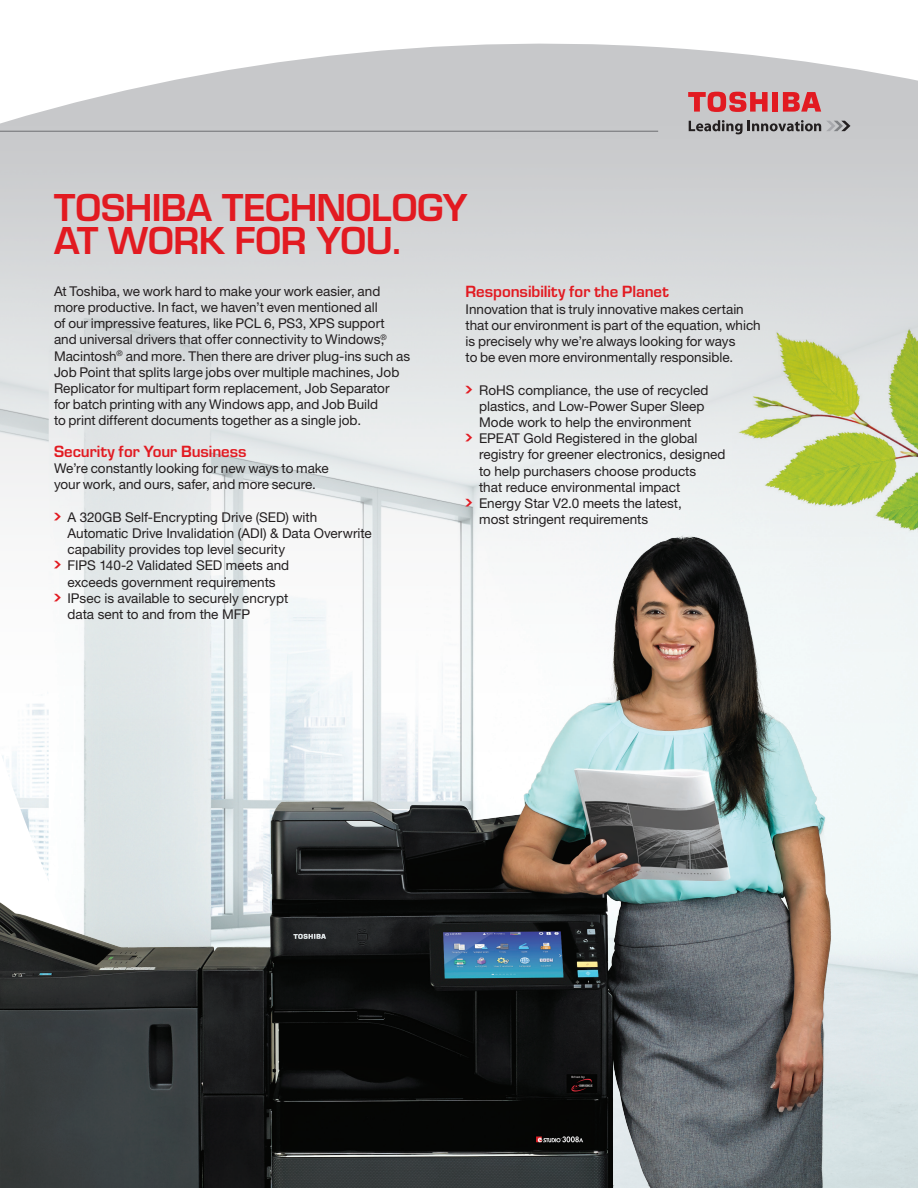
<style>
.page{position:relative;width:918px;height:1188px;background:#fff}
.page>*{position:absolute;margin:0;border:0;box-sizing:border-box;transform-origin:0 0}
.Section_title{font:600 36px/32.4px "Eurostile LT Std";letter-spacing:-.015em;color:#e21a21}
.Sub_heading_level_1{font:600 15px "Eurostile LT Std";letter-spacing:-.005em;color:#e21a21}
.Main_text_BLACK{font:13.5px/16.2px "Helvetica Neue LT Std";color:#231f20}
.Sub_heading_level_1-2{font:13.5px/16.2px "Helvetica Neue LT Std";color:#231f20}
.s1{font-family:"Chevron";font-size:19.5px;color:#e21a21}
</style>
<div class="page">
<img style="left:734px;top:317px;width:184px;height:232px">
<svg style="left:689px;top:120px;width:162px;height:14px"></svg>
<div style="left:772px;top:92px;width:6px;height:20px;background:#e21a21"></div>
<svg style="left:783px;top:92px;width:38px;height:20px"></svg>
<svg style="left:688px;top:92px;width:80px;height:20px"></svg>
<hr style="left:0;top:131px;width:658px;height:1px;background:#6c6d70">
<img style="left:0;top:517px;width:865px;height:671px">
<p class="Section_title" style="left:54px;top:192px;width:415px">TOSHIBA TECHNOLOGY<br>AT WORK FOR YOU.</p>
<p class="Main_text_BLACK" style="left:54px;top:283px;width:358px">At Toshiba, we work hard to make your work easier, and more productive. In fact, we haven’t even mentioned all<br>of our impressive features, like PCL 6, PS3, XPS support and universal drivers that offer connectivity to Windows<sup>®</sup>, Macintosh<sup>®</sup> and more. Then there are driver plug-ins such as Job Point that splits large jobs over multiple machines, Job Replicator for multipart form replacement, Job Separator<br>for batch printing with any Windows app, and Job Build<br>to print different documents together as a single job.</p>
<p class="Sub_heading_level_1" style="left:54px;top:442px;width:194px">Security for Your Business</p>
<p class="Sub_heading_level_1-2" style="left:54px;top:460px;width:276px">We’re constantly looking for new ways to make your work, and ours, safer, and more secure.</p>
<p class="Main_text_BLACK" style="left:68px;top:509px;width:306px;text-indent:-14px"><span class="s1">•</span> A 320GB Self-Encrypting Drive (SED) with<br>Automatic Drive Invalidation (ADI) &amp; Data Overwrite capability provides top level security</p>
<p class="Main_text_BLACK" style="left:54px;top:557px;width:237px;text-align:center"><span class="s1">•</span> FIPS 140-2 Validated SED meets and exceeds government requirements</p>
<p class="Main_text_BLACK" style="left:68px;top:590px;width:222px;text-indent:-14px"><span class="s1">•</span> IPsec is available to securely encrypt data sent to and from the MFP</p>
<p class="Sub_heading_level_1" style="left:466px;top:283px;width:205px">Responsibility for the Planet</p>
<p class="Sub_heading_level_1-2" style="left:466px;top:301px;width:297px">Innovation that is truly innovative makes certain that our environment is part of the equation, which is precisely why we’re always looking for ways<br>to be even more environmentally responsible.</p>
<p class="Main_text_BLACK" style="left:479px;top:382px;width:231px;text-indent:-14px"><span class="s1">•</span> RoHS compliance, the use of recycled plastics, and Low-Power Super Sleep<br>Mode work to help the environment</p>
<p class="Main_text_BLACK" style="left:479px;top:430px;width:248px;text-indent:-14px"><span class="s1">•</span> EPEAT Gold Registered in the global registry for greener electronics, designed to help purchasers choose products<br>that reduce environmental impact</p>
<p class="Main_text_BLACK" style="left:479px;top:495px;width:204px;text-indent:-14px"><span class="s1">•</span> Energy Star V2.0 meets the latest, most stringent requirements</p>
</div>
